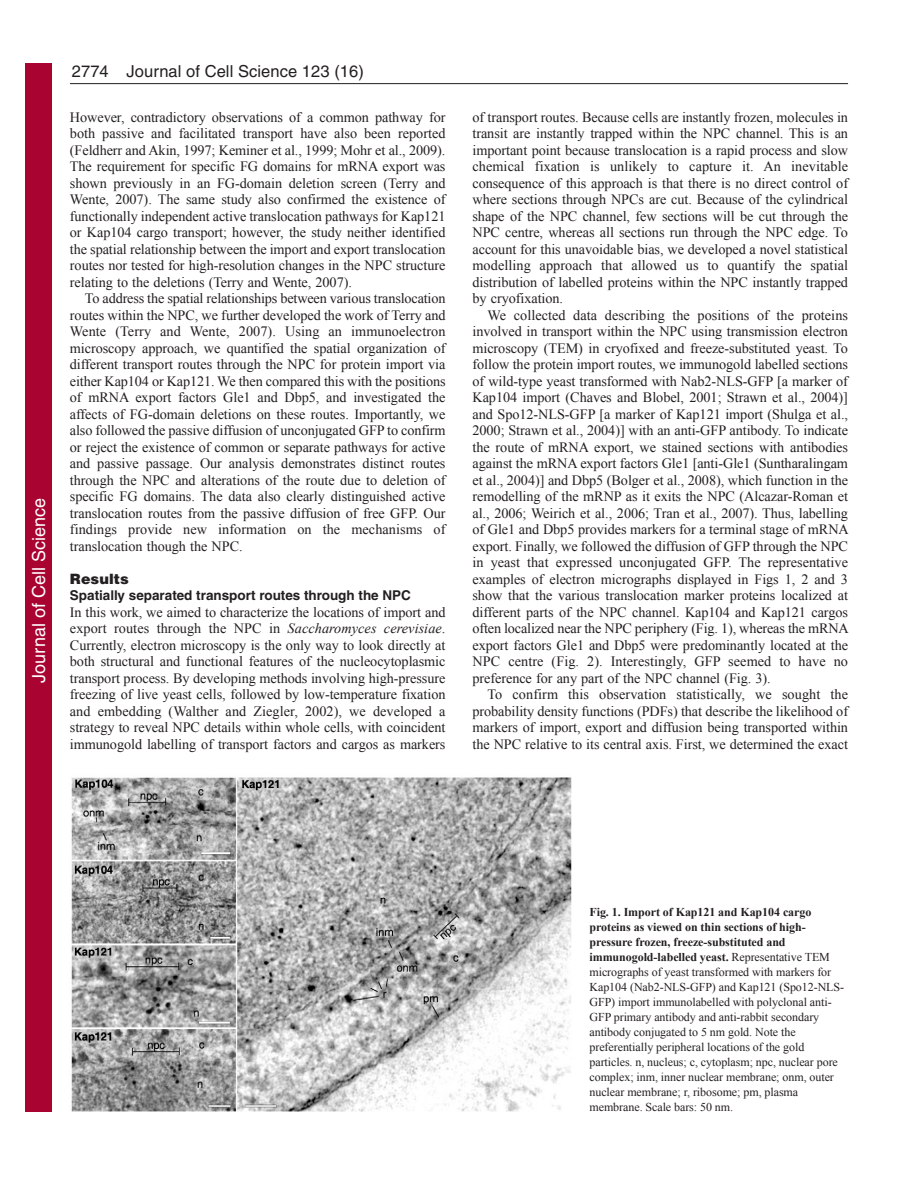
<style>
.page{position:relative;width:918px;height:1188px;background:#fff}
.page>*{position:absolute;margin:0;border:0;box-sizing:border-box;transform-origin:0 0}
.t1{font:18px "Helvetica";color:#fff}
.t2{font:16.5px "Helvetica";letter-spacing:.005em;color:#231f20}
.t3{font:14.25px/16.5px "Times New Roman";letter-spacing:-.005em;color:#231f20;text-align:justify}
.t4{font:900 14.25px "Helvetica";letter-spacing:.005em;color:#231f20}
.t5{font:700 13.5px "Helvetica";color:#231f20}
.t6{font:12px/15px "Times New Roman";letter-spacing:-.005em;color:#231f20}
.s1{font-style:italic}
.s2{font-weight:700}
</style>
<div class="page">
<hr style="left:70px;top:83px;width:778px;height:1px;background:#231f20">
<img style="left:71px;top:777px;width:501px;height:335px">
<div style="left:26px;top:64px;width:26px;height:1048px;background:#a90332"></div>
<p class="t1" style="left:28px;top:683px;width:186px;rotate:-90deg">Journal of Cell Science</p>
<p class="t2" style="left:72px;top:65px;width:294px">2774 Journal of Cell Science 123 (16)</p>
<p class="t3" style="left:70px;top:108px;width:377px">However, contradictory observations of a common pathway for both passive and facilitated transport have also been reported (Feldherr and Akin, 1997; Keminer et al., 1999; Mohr et al., 2009).<br>The requirement for specific FG domains for mRNA export was shown previously in an FG-domain deletion screen (Terry and Wente, 2007). The same study also confirmed the existence of functionally independent active translocation pathways for Kap121 or Kap104 cargo transport; however, the study neither identified the spatial relationship between the import and export translocation routes nor tested for high-resolution changes in the NPC structure relating to the deletions (Terry and Wente, 2007).</p>
<p class="t3" style="left:70px;top:290px;width:377px;text-indent:15px">To address the spatial relationships between various translocation routes within the NPC, we further developed the work of Terry and Wente (Terry and Wente, 2007). Using an immunoelectron microscopy approach, we quantified the spatial organization of different transport routes through the NPC for protein import via either Kap104 or Kap121. We then compared this with the positions of mRNA export factors Gle1 and Dbp5, and investigated the affects of FG-domain deletions on these routes. Importantly, we also followed the passive diffusion of unconjugated GFP to confirm or reject the existence of common or separate pathways for active and passive passage. Our analysis demonstrates distinct routes through the NPC and alterations of the route due to deletion of specific FG domains. The data also clearly distinguished active translocation routes from the passive diffusion of free GFP. Our findings provide new information on the mechanisms of translocation though the NPC.</p>
<p class="t4" style="left:70px;top:573px;width:60px">Results</p>
<p class="t5" style="left:70px;top:590px;width:343px">Spatially separated transport routes through the NPC</p>
<p class="t3" style="left:70px;top:603px;width:377px">In this work, we aimed to characterize the locations of import and export routes through the NPC in <span class="s1">Saccharomyces cerevisiae</span>.<br>Currently, electron microscopy is the only way to look directly at both structural and functional features of the nucleocytoplasmic transport process. By developing methods involving high-pressure freezing of live yeast cells, followed by low-temperature fixation and embedding (Walther and Ziegler, 2002), we developed a strategy to reveal NPC details within whole cells, with coincident immunogold labelling of transport factors and cargos as markers</p>
<p class="t3" style="left:472px;top:108px;width:377px">of transport routes. Because cells are instantly frozen, molecules in transit are instantly trapped within the NPC channel. This is an important point because translocation is a rapid process and slow chemical fixation is unlikely to capture it. An inevitable consequence of this approach is that there is no direct control of where sections through NPCs are cut. Because of the cylindrical shape of the NPC channel, few sections will be cut through the NPC centre, whereas all sections run through the NPC edge. To account for this unavoidable bias, we developed a novel statistical modelling approach that allowed us to quantify the spatial distribution of labelled proteins within the NPC instantly trapped by cryofixation.</p>
<p class="t3" style="left:472px;top:306px;width:378px;text-indent:15px">We collected data describing the positions of the proteins involved in transport within the NPC using transmission electron microscopy (TEM) in cryofixed and freeze-substituted yeast. To follow the protein import routes, we immunogold labelled sections of wild-type yeast transformed with Nab2-NLS-GFP [a marker of Kap104 import (Chaves and Blobel, 2001; Strawn et al., 2004)] and Spo12-NLS-GFP [a marker of Kap121 import (Shulga et al., 2000; Strawn et al., 2004)] with an anti-GFP antibody. To indicate the route of mRNA export, we stained sections with antibodies against the mRNA export factors Gle1 [anti-Gle1 (Suntharalingam et al., 2004)] and Dbp5 (Bolger et al., 2008), which function in the remodelling of the mRNP as it exits the NPC (Alcazar-Roman et al., 2006; Weirich et al., 2006; Tran et al., 2007). Thus, labelling of Gle1 and Dbp5 provides markers for a terminal stage of mRNA export. Finally, we followed the diffusion of GFP through the NPC in yeast that expressed unconjugated GFP. The representative examples of electron micrographs displayed in Figs 1, 2 and 3 show that the various translocation marker proteins localized at different parts of the NPC channel. Kap104 and Kap121 cargos often localized near the NPC periphery (Fig. 1), whereas the mRNA export factors Gle1 and Dbp5 were predominantly located at the NPC centre (Fig. 2). Interestingly, GFP seemed to have no preference for any part of the NPC channel (Fig. 3).</p>
<p class="t3" style="left:472px;top:686px;width:377px;text-indent:15px">To confirm this observation statistically, we sought the probability density functions (PDFs) that describe the likelihood of markers of import, export and diffusion being transported within the NPC relative to its central axis. First, we determined the exact</p>
<p class="t6" style="left:590px;top:904px;width:256px"><span class="s2">Fig. 1. Import of Kap121 and Kap104 cargo proteins as viewed on thin sections of high&shy;pressure frozen, freeze-substituted and immunogold-labelled yeast.</span> Representative TEM micrographs of yeast transformed with markers for Kap104 (Nab2-NLS-GFP) and Kap121 (Spo12-NLS-GFP) import immunolabelled with polyclonal anti-GFP primary antibody and anti-rabbit secondary antibody conjugated to 5 nm gold. Note the preferentially peripheral locations of the gold particles. n, nucleus; c, cytoplasm; npc, nuclear pore complex; inm, inner nuclear membrane; onm, outer nuclear membrane; r, ribosome; pm, plasma membrane. Scale bars: 50 nm.</p>
</div>
